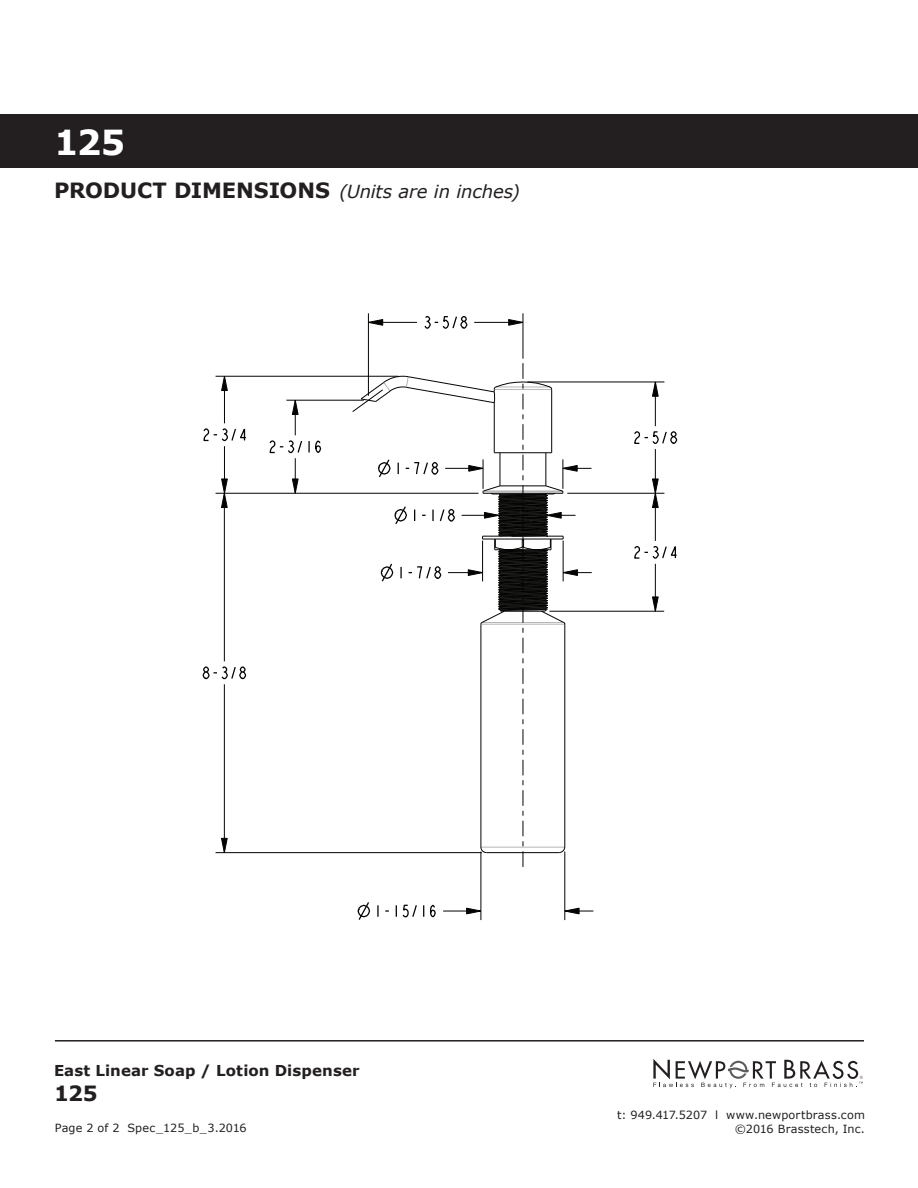
<style>
.page{position:relative;width:918px;height:1188px;background:#fff}
.page>*{position:absolute;margin:0;border:0;box-sizing:border-box;transform-origin:0 0}
.t1{font:700 34.5px "Verdana";color:#fff}
.t2{font:700 21px "Verdana";color:#231f20}
.t3{font:italic 18px "Verdana";letter-spacing:-.01em;color:#231f20}
.t4{font:700 15px "Verdana";letter-spacing:.005em;color:#231f20}
.t5{font:11.25px/13.5px "Verdana";letter-spacing:.015em;color:#231f20;text-align:right}
.s1{font-weight:700;font-style:normal;font-size:21px}
</style>
<div class="page">
<svg style="left:653px;top:1059px;width:210px;height:29px"></svg>
<hr style="left:55px;top:1040px;width:809px;height:2px;background:#231f20">
<div style="left:0;top:114px;width:918px;height:54px;background:#231f20"></div>
<svg style="left:202px;top:313px;width:476px;height:608px"></svg>
<svg style="left:352px;top:363px;width:240px;height:504px"></svg>
<h1 class="t1" style="left:54px;top:121px;width:73px">125</h1>
<h3 class="t3" style="left:54px;top:180px;width:467px"><span class="s1">Product dim ensions</span> (Units are in inches)</h3>
<h3 class="t4" style="left:54px;top:1061px;width:307px">East Linear Soap / Lotion Dispenser</h3>
<h2 class="t2" style="left:54px;top:1080px;width:45px">125</h2>
<p class="t5" style="left:55px;top:1121px;width:193px">Page 2 of 2 Spec_125_b_3.2016</p>
<p class="t5" style="left:617px;top:1108px;width:249px">t: 949.417.5207 l www.newportbrass.com ©2016 Brasstech, Inc.</p>
</div>
